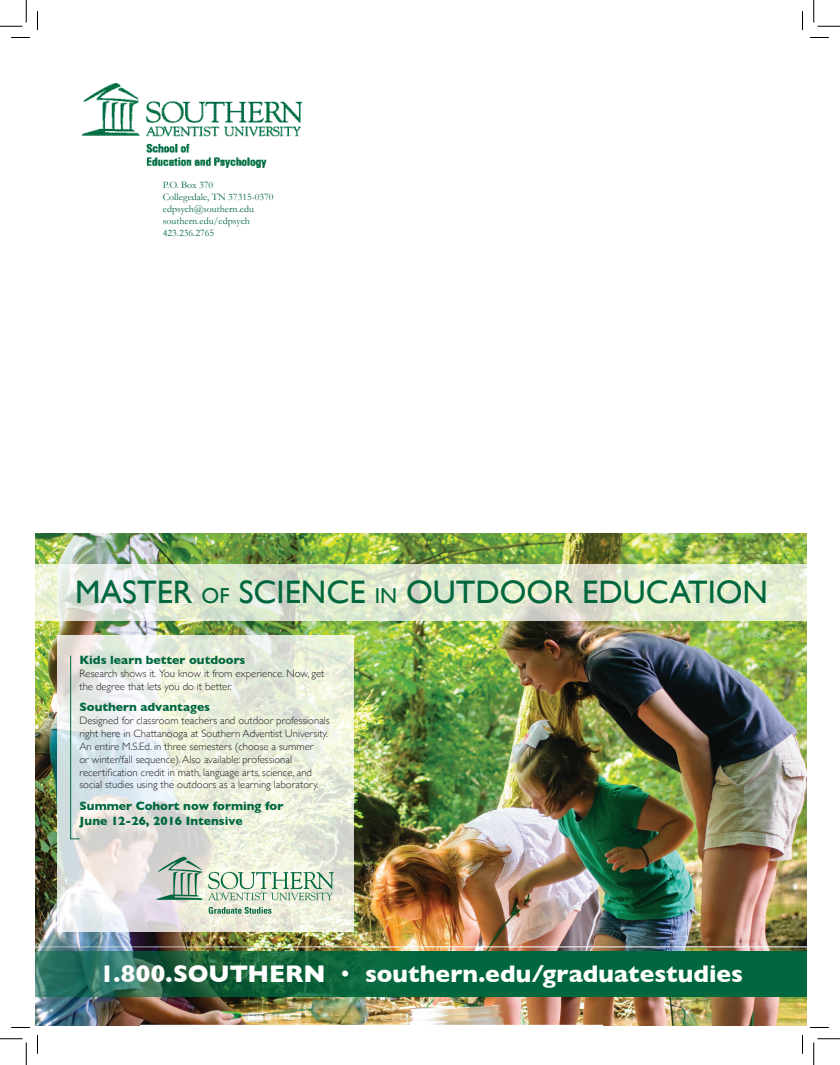
<style>
.page{position:relative;width:840px;height:1065px;background:#fff}
.page>*{position:absolute;margin:0;border:0;box-sizing:border-box;transform-origin:0 0}
.t1{font:32.5px "Gill Sans";color:#00673e}
.t2{font:700 24.5px "Gill Sans";color:#fff}
.t3{font:700 12.25px/14.6px "Gill Sans";color:#00673e}
.t4{font:300 10.75px/12.9px "Gill Sans";color:#231f20}
.t5{font:10px/12px "Garamond";color:#01673f}
.s1{font-size:21.62px}
.s2{font-weight:300}
</style>
<div class="page">
<img style="left:82px;top:84px;width:220px;height:84px">
<img style="left:35px;top:534px;width:771px;height:491px">
<svg style="left:35px;top:564px;width:771px;height:57px;background:#e1e8d3"></svg>
<svg style="left:57px;top:635px;width:297px;height:297px;background:#e7ebe0"></svg>
<svg style="left:35px;top:952px;width:771px;height:45px;background:#0d6743"></svg>
<hr style="left:35px;top:947px;width:771px;height:1px;background:#fff">
<svg style="left:156px;top:857px;width:178px;height:43px;background:#c6d6c3"></svg>
<svg style="left:209px;top:907px;width:63px;height:7px"></svg>
<svg style="left:70px;top:655px;width:10px;height:185px;background:#c4d5d0"></svg>
<svg style="left:11px;top:37px;width:19px;height:1px"></svg>
<svg style="left:810px;top:37px;width:19px;height:1px"></svg>
<svg style="left:11px;top:1027px;width:19px;height:1px"></svg>
<svg style="left:810px;top:1027px;width:19px;height:1px"></svg>
<svg style="left:37px;top:11px;width:1px;height:19px"></svg>
<svg style="left:37px;top:1035px;width:1px;height:19px"></svg>
<svg style="left:802px;top:11px;width:1px;height:19px"></svg>
<svg style="left:802px;top:1035px;width:1px;height:19px"></svg>
<svg style="left:0;top:0;width:27px;height:27px"></svg>
<svg style="left:0;top:1039px;width:27px;height:26px"></svg>
<svg style="left:814px;top:0;width:26px;height:27px"></svg>
<svg style="left:814px;top:1039px;width:26px;height:26px"></svg>
<p class="t5" style="left:163px;top:178px;width:112px">P.O. Box 370<br>Collegedale, TN 37315-0370 edpsych@southern.edu southern.edu/edpsych<br>423.236.2765</p>
<h1 class="t1" style="left:75px;top:573px;width:694px">MASTER <span class="s1">OF</span> SCIENCE <span class="s1">IN</span> OUTDOOR EDUCATION</h1>
<p class="t3" style="left:79px;top:652px;width:167px">Kids learn better outdoors</p>
<p class="t4" style="left:79px;top:666px;width:246px">Research shows it. You know it from experience. Now, get the degree that lets you do it better.</p>
<p class="t3" style="left:79px;top:700px;width:132px">Southern advantages</p>
<p class="t4" style="left:79px;top:714px;width:252px">Designed for classroom teachers and outdoor professionals right here in Chattanooga at Southern Adventist University.<br>An entire M.S.Ed. in three semesters (choose a summer<br>or winter/fall sequence). Also available: professional recertification credit in math, language arts, science, and social studies using the outdoors as a learning laboratory.</p>
<p class="t3" style="left:79px;top:798px;width:205px">Summer Cohort now forming for<br>June 12-26, 2016 Intensive</p>
<h2 class="t2" style="left:100px;top:954px;width:645px">1.800.SOUTHERN <span class="s2">•</span> southern.edu/graduatestudies</h2>
</div>
